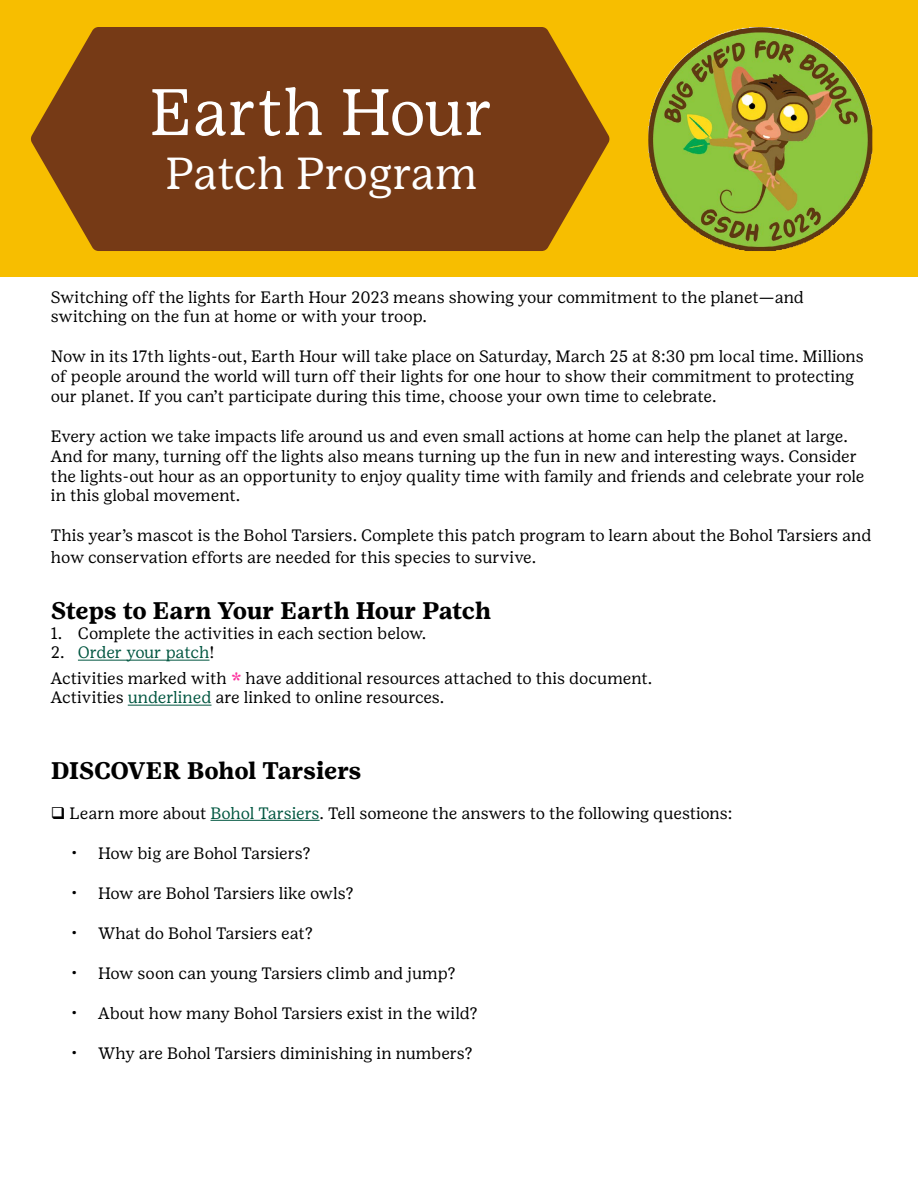
<style>
.page{position:relative;width:918px;height:1188px;background:#fff}
.page>*{position:absolute;margin:0;border:0;box-sizing:border-box;transform-origin:0 0}
.t1{font:65.55px "Girl Scout Text";color:#fff}
.t2{font:44.85px "Girl Scout Text";letter-spacing:-.005em;color:#fff}
.t3{font:700 24px "Girl Scout Text";letter-spacing:-.015em;color:#000}
.t4{font:16.5px/19.8px "Girl Scout Text";letter-spacing:-.005em;color:#000}
.s1{color:#005640}
.s2{font-size:21px;color:#fd329e}
</style>
<div class="page">
<div style="left:0;top:0;width:918px;height:276px;background:#f7be00"></div>
<svg style="left:31px;top:27px;width:579px;height:224px;fill:#763a16"></svg>
<hr style="left:78px;top:660px;width:132px;height:1px;background:#005640">
<hr style="left:128px;top:705px;width:84px;height:1px;background:#005640">
<hr style="left:211px;top:820px;width:109px;height:1px;background:#005640">
<img style="left:648px;top:27px;width:215px;height:224px">
<h1 class="t1" style="left:149px;top:75px;width:346px">Earth Hour</h1>
<h2 class="t2" style="left:165px;top:148px;width:314px">Patch Program</h2>
<p class="t4" style="left:51px;top:287px;width:755px">Switching off the lights for Earth Hour 2023 means showing your commitment to the planet—and switching on the fun at home or with your troop.</p>
<p class="t4" style="left:51px;top:347px;width:815px">Now in its 17th lights-out, Earth Hour will take place on Saturday, March 25 at 8:30 pm local time. Millions of people around the world will turn off their lights for one hour to show their commitment to protecting our planet. If you can’t participate during this time, choose your own time to celebrate.</p>
<p class="t4" style="left:51px;top:426px;width:815px">Every action we take impacts life around us and even small actions at home can help the planet at large.<br>And for many, turning off the lights also means turning up the fun in new and interesting ways. Consider the lights-out hour as an opportunity to enjoy quality time with family and friends and celebrate your role in this global movement.</p>
<p class="t4" style="left:51px;top:525px;width:822px;line-height:21.6px">This year’s mascot is the Bohol Tarsiers. Complete this patch program to learn about the Bohol Tarsiers and how conservation efforts are needed for this species to survive.</p>
<h3 class="t3" style="left:51px;top:596px;width:442px">Steps to Earn Your Earth Hour Patch</h3>
<p class="t4" style="left:51px;top:623px;width:377px">1. Complete the activities in each section below.</p>
<p class="t4" style="left:51px;top:640px;width:603px;line-height:25.2px">2. <span class="s1">Order your patch</span>!<br>Activities marked with <span class="s2">*</span> have additional resources attached to this document.</p>
<p class="t4" style="left:51px;top:688px;width:395px">Activities <span class="s1">underlined</span> are linked to online resources.</p>
<h3 class="t3" style="left:51px;top:756px;width:312px">DISCOVER Bohol Tarsiers</h3>
<p class="t4" style="left:51px;top:803px;width:683px">❑ Learn more about <span class="s1">Bohol Tarsiers</span>. Tell someone the answers to the following questions:</p>
<p class="t4" style="left:71px;top:843px;width:241px">• How big are Bohol Tarsiers?</p>
<p class="t4" style="left:71px;top:883px;width:284px">• How are Bohol Tarsiers like owls?</p>
<p class="t4" style="left:71px;top:923px;width:243px">• What do Bohol Tarsiers eat?</p>
<p class="t4" style="left:71px;top:963px;width:386px">• How soon can young Tarsiers climb and jump?</p>
<p class="t4" style="left:71px;top:1003px;width:408px">• About how many Bohol Tarsiers exist in the wild?</p>
<p class="t4" style="left:71px;top:1043px;width:403px">• Why are Bohol Tarsiers diminishing in numbers?</p>
</div>
